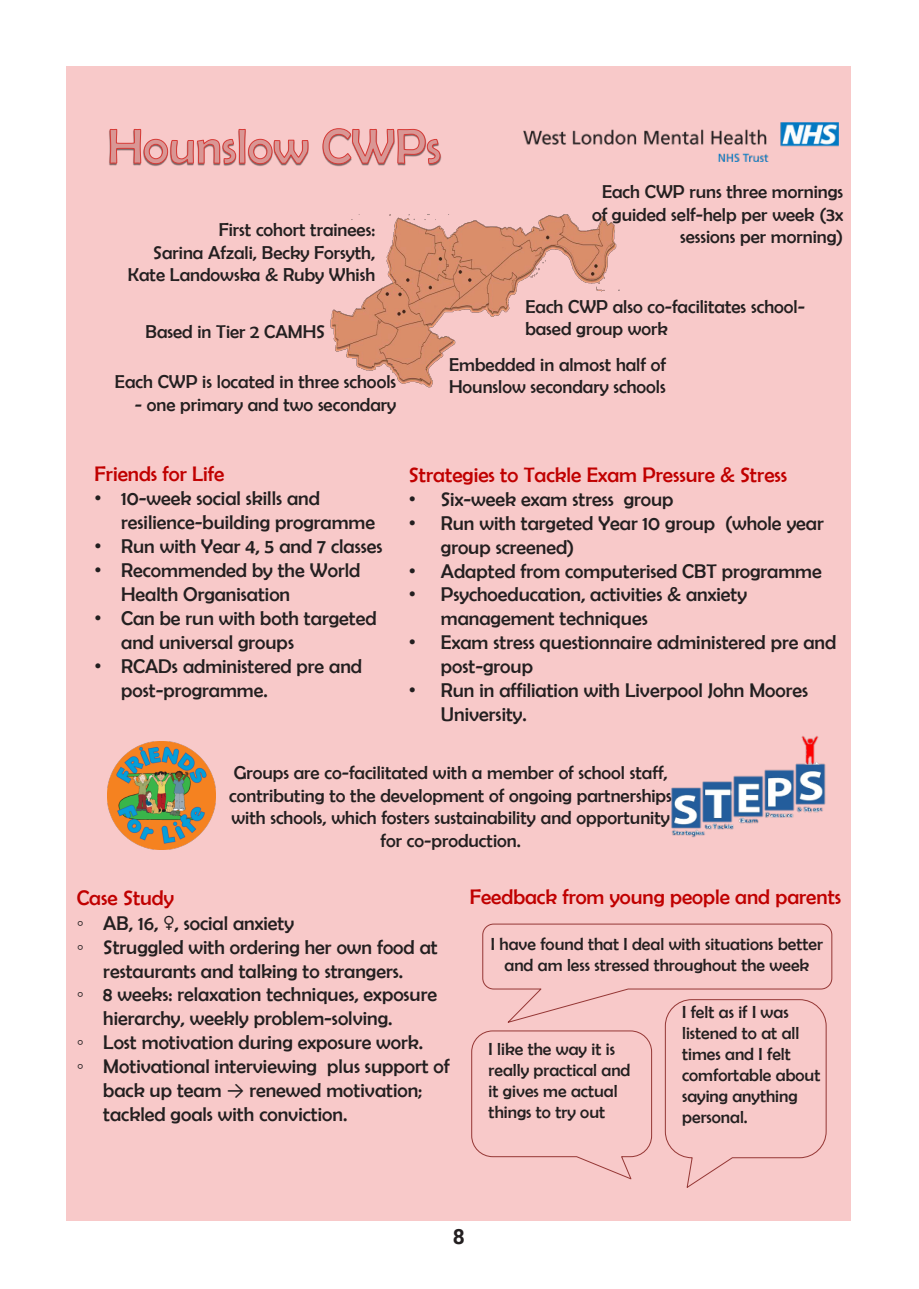
<style>
.page{position:relative;width:919px;height:1289px;background:#fff}
.page>*{position:absolute;margin:0;border:0;box-sizing:border-box;transform-origin:0 0}
.t1{font:21.15px "Berlin Sans FB";color:#c00000}
.t2{font:700 21px "Roboto";color:#231f20}
.t3{font:19.95px/23.9px "Berlin Sans FB";color:#231f20}
.t4{font:18.75px/22.5px "Berlin Sans FB";color:#231f20;text-align:right}
.t5{font:17.55px/21.1px "Berlin Sans FB";color:#231f20}
.s1{font-family:"Arial"}
.s2{font-family:"Calibri"}
</style>
<div class="page">
<div style="left:67px;top:67px;width:783px;height:1153px;background:#f8c9c9"></div>
<img style="left:523px;top:122px;width:315px;height:39px">
<img style="left:108px;top:742px;width:107px;height:107px">
<img style="left:326px;top:210px;width:313px;height:184px">
<div style="left:470px;top:923px;width:362px;height:266px;background:#f8c9c9"></div>
<img style="left:108px;top:128px;width:333px;height:38px">
<svg style="left:109px;top:107px;width:331px;height:57px;background:#ecb1b0"></svg>
<img style="left:671px;top:735px;width:155px;height:102px">
<p class="t4" style="left:128px;top:218px;width:249px">First cohort trainees:<br>Sarina Afzali, Becky Forsyth,<br>Kate Landowska &amp; Ruby Whish</p>
<p class="t4" style="left:145px;top:320px;width:181px">Based in Tier 2 CAMHS</p>
<p class="t4" style="left:115px;top:370px;width:283px">Each CWP is located in three schools</p>
<p class="t4" style="left:135px;top:393px;width:263px">- one primary and two secondary</p>
<p class="t4" style="left:592px;top:180px;width:253px">Each CWP runs three mornings of guided self-help per week (3x sessions per morning)</p>
<p class="t4" style="left:525px;top:295px;width:281px;text-align:left">Each CWP also co-facilitates school&shy;based group work</p>
<p class="t4" style="left:449px;top:353px;width:218px;text-align:left">Embedded in almost half of<br>Hounslow secondary schools</p>
<p class="t1" style="left:95px;top:462px;width:131px">Friends for Life</p>
<p class="t3" style="left:121px;top:486px;width:255px;text-indent:-27px"><span class="s1">•</span> 10-week social skills and resilience-building programme</p>
<p class="t3" style="left:95px;top:534px;width:289px"><span class="s1">•</span> Run with Year 4, 5 and 7 classes</p>
<p class="t3" style="left:121px;top:558px;width:240px;text-indent:-27px"><span class="s1">•</span> Recommended by the World<br>Health Organisation</p>
<p class="t3" style="left:121px;top:606px;width:257px;text-indent:-27px"><span class="s1">•</span> Can be run with both targeted and universal groups</p>
<p class="t3" style="left:121px;top:654px;width:242px;text-indent:-27px"><span class="s1">•</span> RCADs administered pre and post-programme.</p>
<p class="t1" style="left:409px;top:462px;width:380px">Strategies to Tackle Exam Pressure &amp; Stress</p>
<p class="t3" style="left:409px;top:487px;width:266px"><span class="s1">•</span> Six-week exam stress group</p>
<p class="t3" style="left:441px;top:511px;width:384px;text-indent:-32px"><span class="s1">•</span> Run with targeted Year 10 group (whole year group screened)</p>
<p class="t3" style="left:409px;top:558px;width:414px"><span class="s1">•</span> Adapted from computerised CBT programme</p>
<p class="t3" style="left:441px;top:582px;width:307px;text-indent:-32px"><span class="s1">•</span> Psychoeducation, activities &amp; anxiety management techniques</p>
<p class="t3" style="left:441px;top:630px;width:397px;text-indent:-32px"><span class="s1">•</span> Exam stress questionnaire administered pre and post-group</p>
<p class="t3" style="left:441px;top:678px;width:369px;text-indent:-32px"><span class="s1">•</span> Run in affiliation with Liverpool John Moores<br>University.</p>
<p class="t4" style="left:229px;top:761px;width:444px;text-align:center">Groups are co-facilitated with a member of school staff, contributing to the development of ongoing partnerships with schools, which fosters sustainability and opportunity for co-production.</p>
<p class="t1" style="left:77px;top:886px;width:99px">Case Study</p>
<p class="t3" style="left:77px;top:910px;width:219px"><span class="s1">◦</span> AB, 16, ♀, social anxiety</p>
<p class="t3" style="left:77px;top:934px;width:362px"><span class="s1">◦</span> Struggled with ordering her own food at</p>
<p class="t3" style="left:103px;top:958px;width:301px">restaurants and talking to strangers.</p>
<p class="t3" style="left:77px;top:982px;width:362px"><span class="s1">◦</span> 8 weeks: relaxation techniques, exposure</p>
<p class="t3" style="left:103px;top:1006px;width:291px">hierarchy, weekly problem-solving.</p>
<p class="t3" style="left:77px;top:1030px;width:348px"><span class="s1">◦</span> Lost motivation during exposure work.</p>
<p class="t3" style="left:77px;top:1054px;width:374px"><span class="s1">◦</span> Motivational interviewing plus support of</p>
<p class="t3" style="left:103px;top:1077px;width:320px">back up team <span class="s2">→</span> renewed motivation;</p>
<p class="t3" style="left:103px;top:1102px;width:245px">tackled goals with conviction.</p>
<p class="t1" style="left:469px;top:884px;width:373px">Feedback from young people and parents</p>
<p class="t5" style="left:491px;top:933px;width:333px;text-align:center">I have found that I deal with situations better and am less stressed throughout the week</p>
<p class="t5" style="left:488px;top:1038px;width:143px">I like the way it is really practical and it gives me actual things to try out</p>
<p class="t5" style="left:682px;top:1001px;width:140px">I felt as if I was listened to at all times and I felt comfortable about saying anything personal.</p>
<p class="t2" style="left:452px;top:1221px;width:14px">8</p>
</div>
